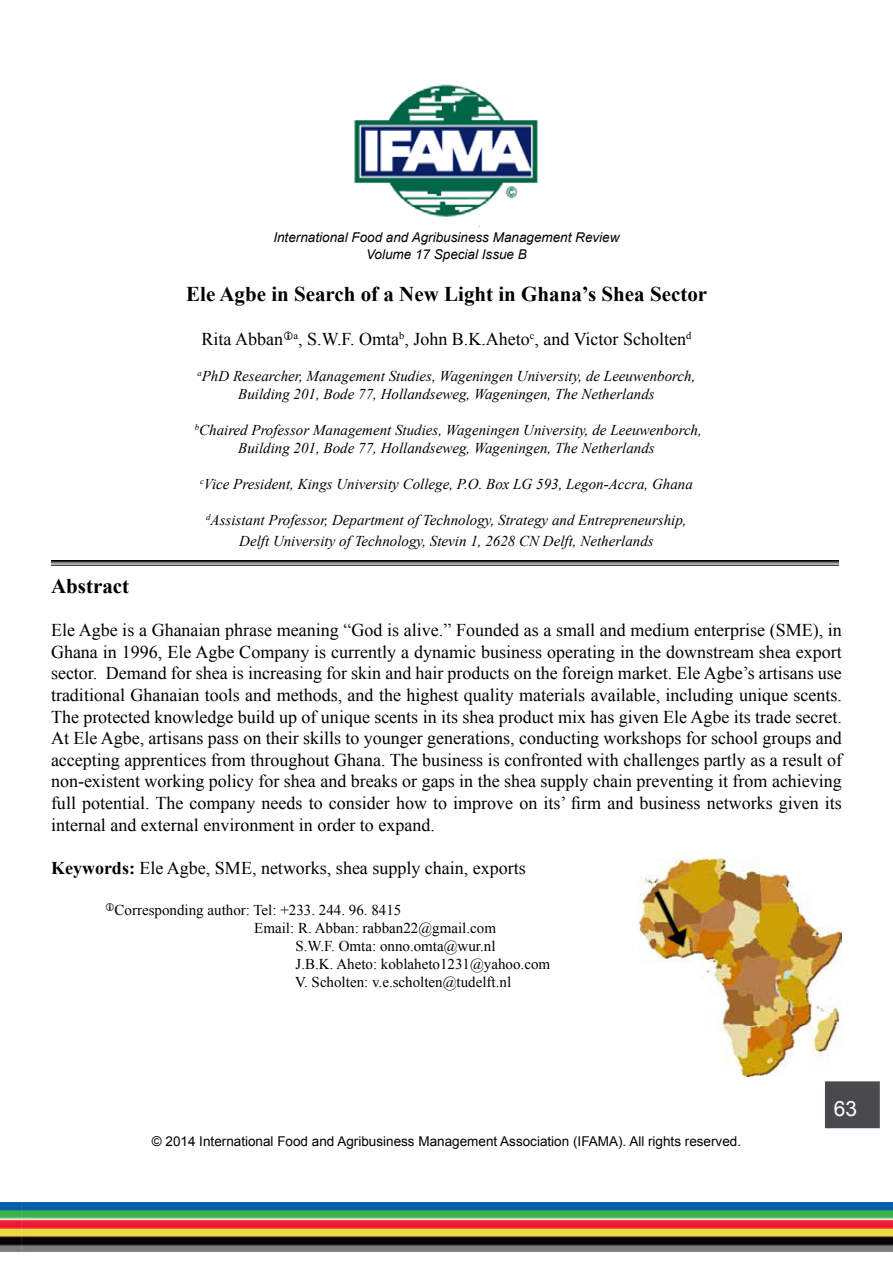
<style>
.page{position:relative;width:893px;height:1263px;background:#fff}
.page>*{position:absolute;margin:0;border:0;box-sizing:border-box;transform-origin:0 0}
.t1{font:700 21px "Times New Roman";color:#000}
.t2{font:21px "Arial";color:#fff}
.t3{font:18px/21.6px "Times New Roman";color:#000;text-align:justify}
.t4{font:italic 15px/18px "Times New Roman";color:#000;text-align:center}
.t5{font:15px "Times New Roman";color:#000}
.t6{font:13.5px "Arial";color:#000}
.t7{font:italic 13.5px/16.2px "Arial";color:#000;text-align:center}
.s1{font-weight:700}
</style>
<div class="page">
<img style="left:0;top:1202px;width:893px;height:49px">
<div style="left:826px;top:1082px;width:53px;height:45px;background:#4a4a4d"></div>
<div style="left:825px;top:1081px;width:55px;height:47px;border:2px solid #4a4a4d"></div>
<img style="left:354px;top:84px;width:185px;height:144px">
<img style="left:639px;top:858px;width:203px;height:218px">
<img style="left:52px;top:561px;width:787px;height:5px">
<img style="left:643px;top:882px;width:56px;height:77px">
<p class="t7" style="left:273px;top:230px;width:348px">International Food and Agribusiness Management Review<br>Volume 17 Special Issue B</p>
<p class="t1" style="left:186px;top:280px;width:522px">Ele Agbe in Search of a New Light in Ghana’s Shea Sector</p>
<p class="t3" style="left:202px;top:327px;width:491px">Rita Abban <sup>a</sup>, S.W.F. Omta<sup>b</sup>, John B.K.Aheto<sup>c</sup>, and Victor Scholten<sup>d</sup></p>
<p class="t4" style="left:197px;top:366px;width:500px"><sup>a</sup>PhD Researcher, Management Studies, Wageningen University, de Leeuwenborch,<br>Building 201, Bode 77, Hollandseweg, Wageningen, The Netherlands</p>
<p class="t4" style="left:195px;top:420px;width:509px"><sup>b</sup>Chaired Professor Management Studies, Wageningen University, de Leeuwenborch,<br>Building 201, Bode 77, Hollandseweg, Wageningen, The Netherlands</p>
<p class="t4" style="left:200px;top:474px;width:494px"><sup>c</sup>Vice President, Kings University College, P.O. Box LG 593, Legon-Accra, Ghana</p>
<p class="t4" style="left:206px;top:508px;width:482px;line-height:21.6px"><sup>d</sup>Assistant Professor, Department of Technology, Strategy and Entrepreneurship,<br>Delft University of Technology, Stevin 1, 2628 CN Delft, Netherlands</p>
<p class="t1" style="left:51px;top:571px;width:80px">Abstract</p>
<p class="t3" style="left:51px;top:619px;width:792px">Ele Agbe is a Ghanaian phrase meaning “God is alive.” Founded as a small and medium enterprise (SME), in Ghana in 1996, Ele Agbe Company is currently a dynamic business operating in the downstream shea export sector. Demand for shea is increasing for skin and hair products on the foreign market. Ele Agbe’s artisans use traditional Ghanaian tools and methods, and the highest quality materials available, including unique scents.<br>The protected knowledge build up of unique scents in its shea product mix has given Ele Agbe its trade secret.<br>At Ele Agbe, artisans pass on their skills to younger generations, conducting workshops for school groups and accepting apprentices from throughout Ghana. The business is confronted with challenges partly as a result of non-existent working policy for shea and breaks or gaps in the shea supply chain preventing it from achieving full potential. The company needs to consider how to improve on its’ firm and business networks given its internal and external environment in order to expand.</p>
<p class="t3" style="left:51px;top:857px;width:476px"><span class="s1">Keywords:</span> Ele Agbe, SME, networks, shea supply chain, exports</p>
<p class="t5" style="left:115px;top:900px;width:288px">Corresponding author: Tel: +233. 244. 96. 8415</p>
<p class="t5" style="left:254px;top:918px;width:243px">Email: R. Abban: rabban22@gmail.com</p>
<p class="t5" style="left:296px;top:936px;width:201px">S.W.F. Omta: onno.omta@wur.nl</p>
<p class="t5" style="left:296px;top:954px;width:256px">J.B.K. Aheto: koblaheto1231@yahoo.com</p>
<p class="t5" style="left:295px;top:972px;width:217px">V. Scholten: v.e.scholten@tudelft.nl</p>
<p class="t6" style="left:152px;top:1133px;width:591px">© 2014 International Food and Agribusiness Management Association (IFAMA). All rights reserved.</p>
<p class="t2" style="left:834px;top:1095px;width:25px">63</p>
</div>
